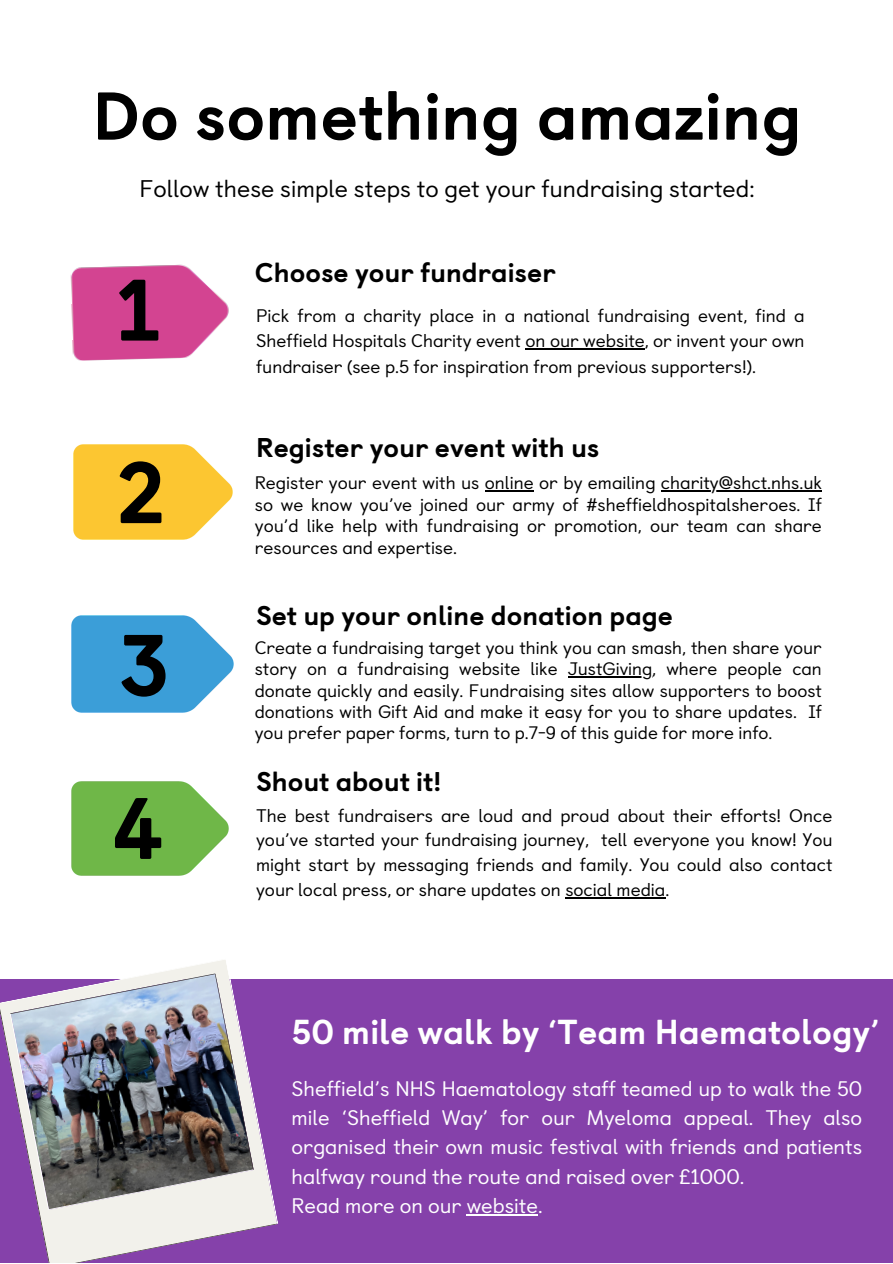
<style>
.page{position:relative;width:893px;height:1264px;background:#fff}
.page>*{position:absolute;margin:0;border:0;box-sizing:border-box;transform-origin:0 0}
.t1{font:800 86.85px "Castledown";color:#000}
.t2{font:800 67.5px "Castledown";color:#000}
.t3{font:800 34.5px "Castledown";color:#fff}
.t4{font:800 27px "Castledown";color:#000}
.t5{font:24px "Castledown";color:#000}
.t6{font:21px/29.2px "Castledown";color:#fff;text-align:justify}
.t7{font:18.15px/24.8px "Castledown";color:#000;text-align:justify}
.t8{font:18px/21.3px "Castledown";color:#000;text-align:justify}
</style>
<div class="page">
<div style="left:0;top:978px;width:892px;height:284px;background:#8541aa"></div>
<svg style="left:41px;top:1223px;width:237px;height:39px;fill:#f2f1eb"></svg>
<img style="left:0;top:960px;width:278px;height:263px">
<img style="left:70px;top:264px;width:159px;height:97px">
<img style="left:73px;top:444px;width:160px;height:96px">
<img style="left:71px;top:615px;width:163px;height:98px">
<img style="left:71px;top:781px;width:158px;height:95px">
<hr style="left:525px;top:348px;width:119px;height:1px;background:#000">
<hr style="left:567px;top:676px;width:85px;height:1px;background:#000">
<hr style="left:565px;top:897px;width:100px;height:1px;background:#000">
<hr style="left:485px;top:490px;width:48px;height:1px;background:#000">
<hr style="left:661px;top:490px;width:160px;height:1px;background:#000">
<hr style="left:466px;top:1213px;width:72px;height:1px;background:#fff">
<p class="t2" style="left:92px;top:61px;width:710px">Do something amazing</p>
<p class="t5" style="left:139px;top:169px;width:616px">Follow these simple steps to get your fundraising started:</p>
<p class="t1" style="left:116px;top:239px;width:46px">1</p>
<p class="t1" style="left:116px;top:421px;width:51px">2</p>
<p class="t1" style="left:119px;top:594px;width:53px">3</p>
<p class="t1" style="left:112px;top:757px;width:54px">4</p>
<p class="t4" style="left:255px;top:251px;width:302px">Choose your fundraiser</p>
<p class="t7" style="left:256px;top:301px;width:550px;line-height:25.8px">Pick from a charity place in a national fundraising event, find a Sheffield Hospitals Charity event on our website, or invent your own fundraiser (see p.5 for inspiration from previous supporters!).</p>
<p class="t4" style="left:256px;top:425px;width:345px">Register your event with us</p>
<p class="t7" style="left:255px;top:471px;width:568px;line-height:21.3px">Register your event with us online or by emailing charity@shct.nhs.uk so we know you’ve joined our army of #sheffieldhospitalsheroes. If you’d like help with fundraising or promotion, our team can share resources and expertise.</p>
<p class="t4" style="left:256px;top:593px;width:418px">Set up your online donation page</p>
<p class="t8" style="left:255px;top:635px;width:568px">Create a fundraising target you think you can smash, then share your story on a fundraising website like JustGiving, where people can donate quickly and easily. Fundraising sites allow supporters to boost donations with Gift Aid and make it easy for you to share updates. If you prefer paper forms, turn to p.7-9 of this guide for more info.</p>
<p class="t4" style="left:256px;top:759px;width:187px">Shout about it!</p>
<p class="t7" style="left:256px;top:801px;width:578px">The best fundraisers are loud and proud about their efforts! Once you’ve started your fundraising journey, tell everyone you know! You might start by messaging friends and family. You could also contact your local press, or share updates on social media.</p>
<p class="t3" style="left:291px;top:1003px;width:589px">50 mile walk by ‘Team Haematology’</p>
<p class="t6" style="left:291px;top:1072px;width:572px">Sheffield’s NHS Haematology staff teamed up to walk the 50 mile ‘Sheffield Way’ for our Myeloma appeal. They also organised their own music festival with friends and patients halfway round the route and raised over £1000.</p>
<p class="t6" style="left:291px;top:1189px;width:252px">Read more on our website.</p>
</div>
